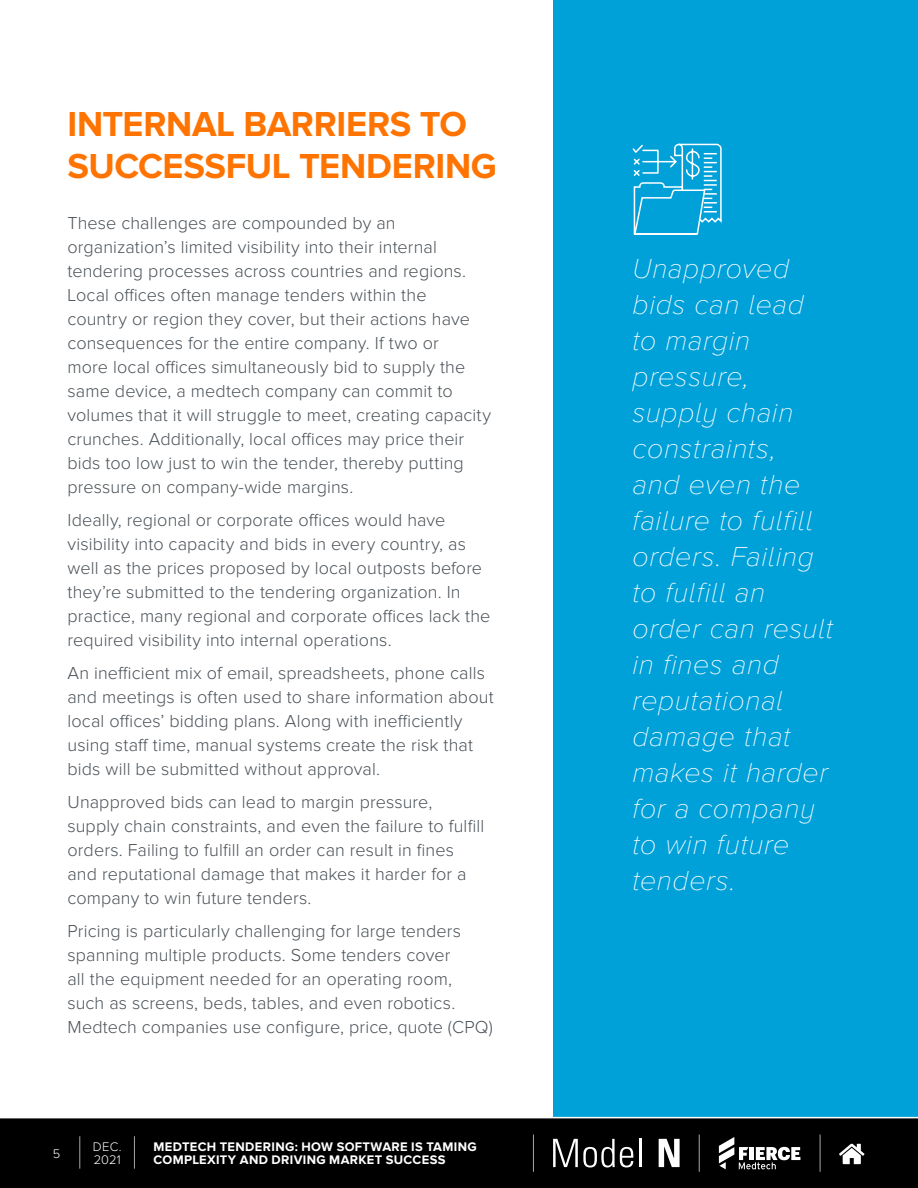
<style>
.page{position:relative;width:918px;height:1188px;background:#fff}
.page>*{position:absolute;margin:0;border:0;box-sizing:border-box;transform-origin:0 0}
.t1{font:700 36px/42px "Proxima Nova";letter-spacing:-.01em;color:#ff7300}
.t2{font:italic 100 28.5px/36px "Proxima Nova A";letter-spacing:.02em;color:#fff}
.t3{font:300 18px/24px "Proxima Nova";letter-spacing:.005em;color:#4a5157}
.t4{font:700 12.9px/13.5px "Proxima Nova";letter-spacing:.025em;color:#fff}
.t5{font:300 12.9px/13.5px "Proxima Nova";letter-spacing:.02em;color:#fff}
</style>
<div class="page">
<div style="left:553px;top:0;width:365px;height:1171px;background:#00a1d9"></div>
<svg style="left:632px;top:143px;width:90px;height:92px"></svg>
<div style="left:0;top:1117px;width:918px;height:71px;background:#000"></div>
<hr style="left:533px;top:1135px;width:1px;height:37px;background:#a4a8ab">
<hr style="left:699px;top:1135px;width:1px;height:37px;background:#a4a8ab">
<hr style="left:820px;top:1135px;width:1px;height:37px;background:#a4a8ab">
<hr style="left:79px;top:1136px;width:1px;height:33px;background:#a4a8ab">
<svg style="left:839px;top:1144px;width:25px;height:20px"></svg>
<hr style="left:134px;top:1136px;width:1px;height:33px;background:#a4a8ab">
<svg style="left:553px;top:1139px;width:80px;height:29px;background:#464646"></svg>
<hr style="left:639px;top:1139px;width:3px;height:28px;background:#fff">
<svg style="left:659px;top:1139px;width:21px;height:28px"></svg>
<svg style="left:719px;top:1137px;width:81px;height:32px;background:#575757"></svg>
<h1 class="t1" style="left:68px;top:104px;width:431px">INTERNAL BARRIERS TO<br>SUCCESSFUL TENDERING</h1>
<p class="t3" style="left:68px;top:212px;width:425px">These challenges are compounded by an organization’s limited visibility into their internal tendering processes across countries and regions.<br>Local offices often manage tenders within the<br>country or region they cover, but their actions have consequences for the entire company. If two or<br>more local offices simultaneously bid to supply the same device, a medtech company can commit to volumes that it will struggle to meet, creating capacity crunches. Additionally, local offices may price their bids too low just to win the tender, thereby putting pressure on company-wide margins.</p>
<p class="t3" style="left:68px;top:509px;width:424px">Ideally, regional or corporate offices would have visibility into capacity and bids in every country, as well as the prices proposed by local outposts before they’re submitted to the tendering organization. In practice, many regional and corporate offices lack the required visibility into internal operations.</p>
<p class="t3" style="left:68px;top:662px;width:428px">An inefficient mix of email, spreadsheets, phone calls and meetings is often used to share information about local offices’ bidding plans. Along with inefficiently using staff time, manual systems create the risk that bids will be submitted without approval.</p>
<p class="t3" style="left:68px;top:791px;width:418px">Unapproved bids can lead to margin pressure, supply chain constraints, and even the failure to fulfill orders. Failing to fulfill an order can result in fines and reputational damage that makes it harder for a company to win future tenders.</p>
<p class="t3" style="left:68px;top:920px;width:427px">Pricing is particularly challenging for large tenders spanning multiple products. Some tenders cover<br>all the equipment needed for an operating room, such as screens, beds, tables, and even robotics.<br>Medtech companies use configure, price, quote (CPQ)</p>
<p class="t5" style="left:53px;top:1147px;width:9px">5</p>
<p class="t5" style="left:93px;top:1140px;width:30px">DEC.<br>2021</p>
<p class="t4" style="left:154px;top:1140px;width:325px">MEDTECH TENDERING: HOW SOFTWARE IS TAMING<br>COMPLEXITY AND DRIVING MARKET SUCCESS</p>
<p class="t2" style="left:633px;top:250px;width:202px">Unapproved bids can lead to margin pressure, supply chain constraints,<br>and even the failure to fulfill orders. Failing to fulfill an order can result in fines and reputational damage that makes it harder for a company to win future tenders.</p>
</div>
